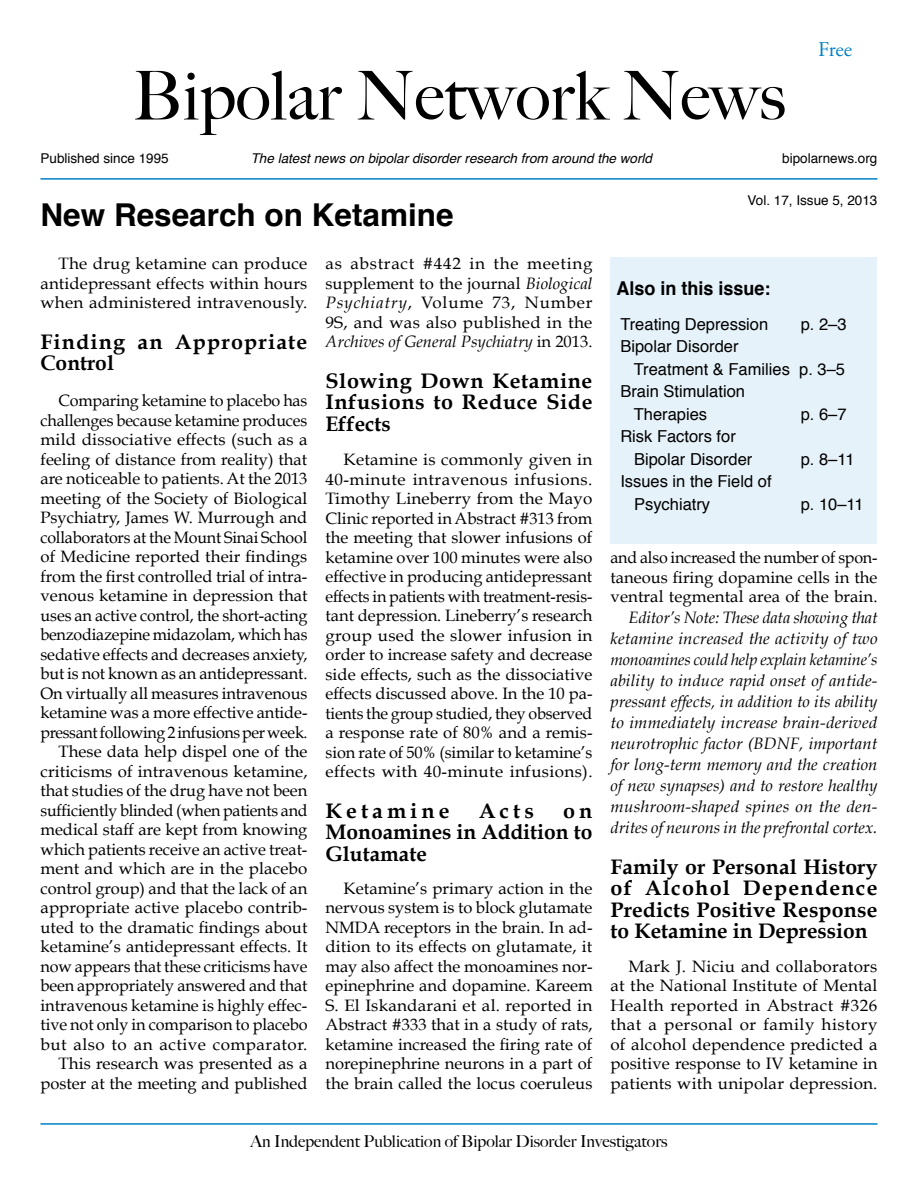
<style>
.page{position:relative;width:918px;height:1188px;background:#fff}
.page>*{position:absolute;margin:0;border:0;box-sizing:border-box;transform-origin:0 0}
.t1{font:500 67.5px "Big Caslon";color:#000}
.t2{font:700 31.5px "Helvetica";color:#000}
.t3{font:700 21px/21.3px "Book Antiqua";letter-spacing:.005em;color:#000;text-align:justify}
.t4{font:700 21px/21.3px "Book Antiqua";letter-spacing:.05em;color:#000}
.t5{font:700 21px "Book Antiqua";letter-spacing:.185em;color:#000}
.t6{font:21px "Adobe Garamond Pro";color:#0081c6}
.t7{font:700 19.05px "Helvetica";color:#000;scale:.94 1}
.t8{font:16.5px/19.5px "Book Antiqua";color:#000;text-align:justify}
.t9{font:italic 16.5px/21px "Book Antiqua";color:#000;text-align:justify}
.t10{font:16.5px/22.5px "Helvetica";color:#000}
.t11{font:500 16.5px "Big Caslon";color:#000}
.t12{font:italic 13.5px "Helvetica";color:#000}
.t13{font:13.5px "Helvetica";color:#000}
.s1{font-style:italic}
</style>
<div class="page">
<div style="left:610px;top:257px;width:268px;height:287px;background:#e6f2f9"></div>
<hr style="left:40px;top:178px;width:838px;height:2px;background:#0081c6">
<hr style="left:40px;top:1123px;width:838px;height:2px;background:#0081c6">
<h1 class="t1" style="left:132px;top:56px;width:655px">Bipolar Network News</h1>
<p class="t6" style="left:818px;top:36px;width:35px">Free</p>
<p class="t13" style="left:40px;top:148px;width:130px">Published since 1995</p>
<p class="t12" style="left:251px;top:148px;width:403px">The latest news on bipolar disorder research from around the world</p>
<p class="t13" style="left:782px;top:148px;width:97px">bipolarnews.org</p>
<p class="t13" style="left:748px;top:189px;width:131px">Vol. 17, Issue 5, 2013</p>
<h2 class="t2" style="left:40px;top:189px;width:415px">New Research on Ketamine</h2>
<p class="t8" style="left:40px;top:254px;width:268px;text-indent:18px">The drug ketamine can produce antidepressant effects within hours when administered intravenously.</p>
<p class="t4" style="left:40px;top:331px;width:268px">Finding an Appropriate<br>Control</p>
<p class="t8" style="left:40px;top:391px;width:269px;text-align:right">Comparing ketamine to placebo has challenges because ketamine produces mild dissociative effects (such as a feeling of distance from reality) that are noticeable to patients. At the 2013 meeting of the Society of Biological Psychiatry, James W. Murrough and collaborators at the Mount Sinai School of Medicine reported their findings from the first controlled trial of intra&shy;venous ketamine in depression that uses an active control, the short-acting benzodiazepine midazolam, which has sedative effects and decreases anxiety, but is not known as an antidepressant.<br>On virtually all measures intravenous ketamine was a more effective antide&shy;pressant following 2 infusions per week.<br>These data help dispel one of the criticisms of intravenous ketamine, that studies of the drug have not been sufficiently blinded (when patients and medical staff are kept from knowing which patients receive an active treat&shy;ment and which are in the placebo control group) and that the lack of an appropriate active placebo contrib&shy;uted to the dramatic findings about ketamine’s antidepressant effects. It now appears that these criticisms have been appropriately answered and that intravenous ketamine is highly effec&shy;tive not only in comparison to placebo but also to an active comparator.<br>This research was presented as a poster at the meeting and published</p>
<p class="t8" style="left:326px;top:254px;width:269px">as abstract #442 in the meeting supplement to the journal <span class="s1">Biological Psychiatry</span>, Volume 73, Number 9S, and was also published in the <span class="s1">Archives of General Psychiatry</span> in 2013.</p>
<p class="t3" style="left:326px;top:370px;width:269px">Slowing Down Ketamine Infusions to Reduce Side Effects</p>
<p class="t8" style="left:326px;top:450px;width:269px;text-indent:18px">Ketamine is commonly given in 40-minute intravenous infusions.<br>Timothy Lineberry from the Mayo Clinic reported in Abstract #313 from the meeting that slower infusions of ketamine over 100 minutes were also effective in producing antidepressant effects in patients with treatment-resis&shy;tant depression. Lineberry’s research group used the slower infusion in order to increase safety and decrease side effects, such as the dissociative effects discussed above. In the 10 pa&shy;tients the group studied, they observed a response rate of 80% and a remis&shy;sion rate of 50% (similar to ketamine’s effects with 40-minute infusions).</p>
<p class="t5" style="left:326px;top:799px;width:125px">Ketamine</p>
<p class="t3" style="left:479px;top:800px;width:57px">Acts</p>
<p class="t7" style="left:616px;top:273px;width:165px">Also in this issue:</p>
<p class="t10" style="left:620px;top:313px;width:149px">Treating Depression</p>
<p class="t10" style="left:801px;top:313px;width:47px">p. 2–3</p>
<p class="t10" style="left:620px;top:336px;width:120px">Bipolar Disorder</p>
<p class="t10" style="left:634px;top:358px;width:213px">Treatment &amp; Families p. 3–5</p>
<p class="t10" style="left:620px;top:381px;width:126px">Brain Stimulation</p>
<p class="t10" style="left:634px;top:403px;width:75px">Therapies</p>
<p class="t10" style="left:801px;top:403px;width:47px">p. 6–7</p>
<p class="t10" style="left:634px;top:426px;width:120px;text-indent:-14px">Risk Factors for<br>Bipolar Disorder</p>
<p class="t10" style="left:801px;top:448px;width:55px">p. 8–11</p>
<p class="t10" style="left:634px;top:471px;width:139px;text-indent:-14px">Issues in the Field of<br>Psychiatry</p>
<p class="t10" style="left:801px;top:493px;width:64px">p. 10–11</p>
<p class="t8" style="left:610px;top:548px;width:269px">and also increased the number of spon&shy;taneous firing dopamine cells in the ventral tegmental area of the brain.</p>
<p class="t9" style="left:610px;top:607px;width:269px;text-indent:18px">Editor’s Note: These data showing that ketamine increased the activity of two monoamines could help explain ketamine’s ability to induce rapid onset of antide&shy;pressant effects, in addition to its ability to immediately increase brain-derived neurotrophic factor (BDNF, important for long-term memory and the creation of new synapses) and to restore healthy mushroom-shaped spines on the den&shy;drites of neurons in the prefrontal cortex.</p>
<p class="t3" style="left:610px;top:857px;width:269px">Family or Personal History of Alcohol Dependence Predicts Positive Response to Ketamine in Depression</p>
<p class="t8" style="left:610px;top:956px;width:269px;text-indent:18px">Mark J. Niciu and collaborators at the National Institute of Mental Health reported in Abstract #326 that a personal or family history of alcohol dependence predicted a positive response to IV ketamine in patients with unipolar depression.</p>
<p class="t3" style="left:326px;top:800px;width:269px;text-indent:238px">on Monoamines in Addition to Glutamate</p>
<p class="t8" style="left:326px;top:879px;width:269px;text-indent:18px">Ketamine’s primary action in the nervous system is to block glutamate NMDA receptors in the brain. In ad&shy;dition to its effects on glutamate, it may also affect the monoamines nor&shy;epinephrine and dopamine. Kareem S. El Iskandarani et al. reported in Abstract #333 that in a study of rats, ketamine increased the firing rate of norepinephrine neurons in a part of the brain called the locus coeruleus</p>
<p class="t11" style="left:250px;top:1132px;width:419px">An Independent Publication of Bipolar Disorder Investigators</p>
</div>
